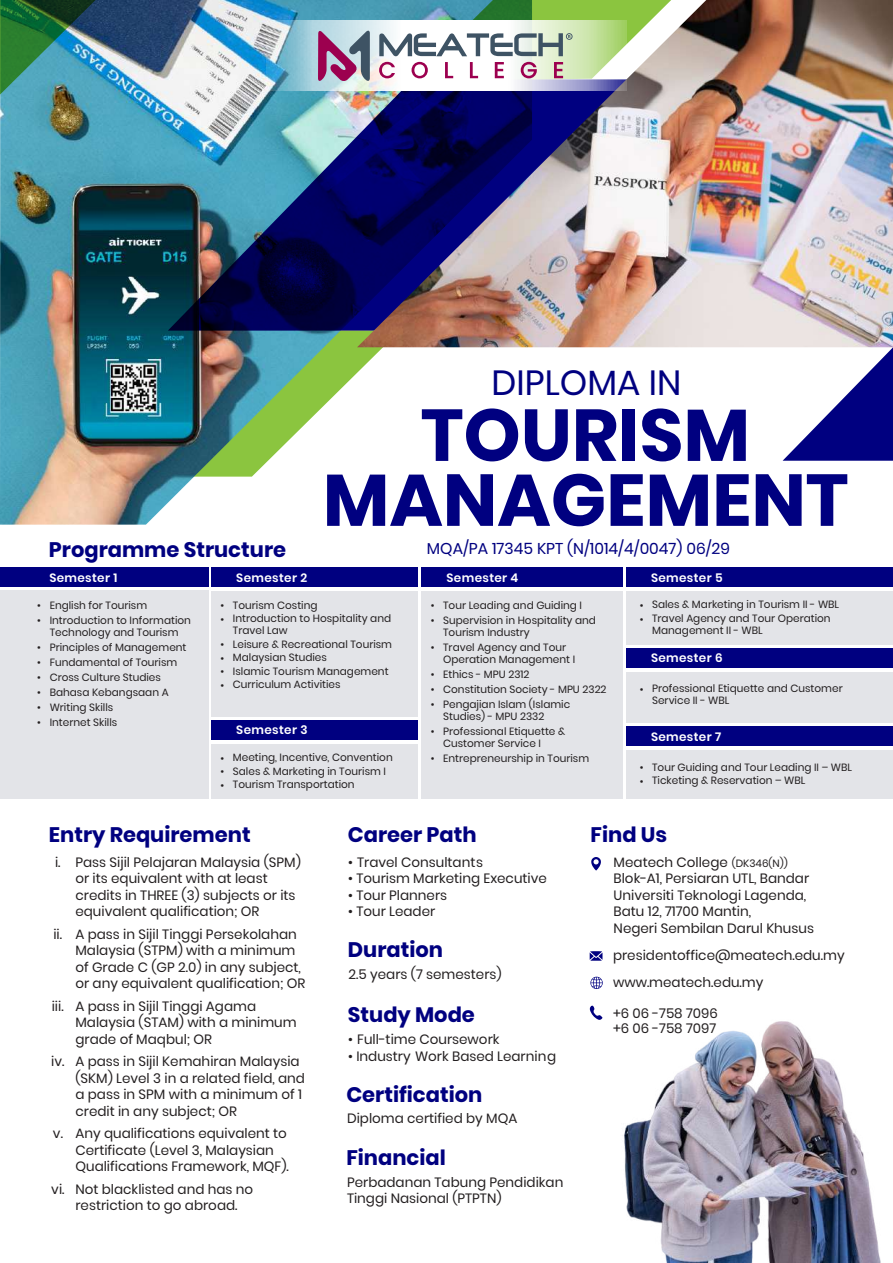
<style>
.page{position:relative;width:893px;height:1263px;background:#fff}
.page>*{position:absolute;margin:0;border:0;box-sizing:border-box;transform-origin:0 0}
.t1{font:700 73.05px/64.9px "Poppins";color:#000080;text-align:center}
.t2{font:34.95px "Poppins";color:#000080}
.t3{font:700 21px "Poppins";color:#000080}
.t4{font:15.6px "Poppins";color:#000080}
.t5{font:13.5px/16.5px "Poppins";color:#231f20}
.t6{font:600 12px "Poppins";letter-spacing:.03em;color:#fff}
.t7{font:10.5px/15px "Poppins";color:#231f20}
.s1{font-size:10.5px}
</style>
<div class="page">
<div style="left:0;top:591px;width:208px;height:208px;background:#e3e4e8"></div>
<div style="left:211px;top:591px;width:206px;height:125px;background:#e3e4e8"></div>
<div style="left:0;top:567px;width:208px;height:20px;background:#000080"></div>
<div style="left:211px;top:567px;width:206px;height:20px;background:#000080"></div>
<div style="left:211px;top:744px;width:206px;height:54px;background:#e3e4e8"></div>
<div style="left:211px;top:720px;width:206px;height:20px;background:#000080"></div>
<div style="left:421px;top:591px;width:202px;height:207px;background:#e3e4e8"></div>
<div style="left:421px;top:567px;width:202px;height:20px;background:#000080"></div>
<div style="left:626px;top:591px;width:266px;height:53px;background:#e3e4e8"></div>
<div style="left:626px;top:567px;width:266px;height:20px;background:#000080"></div>
<div style="left:626px;top:672px;width:266px;height:50px;background:#e3e4e8"></div>
<div style="left:626px;top:648px;width:266px;height:20px;background:#000080"></div>
<div style="left:626px;top:750px;width:266px;height:48px;background:#e3e4e8"></div>
<div style="left:626px;top:727px;width:266px;height:19px;background:#000080"></div>
<img style="left:0;top:0;width:532px;height:525px">
<img style="left:0;top:0;width:292px;height:95px">
<img style="left:168px;top:79px;width:189px;height:252px">
<img style="left:357px;top:0;width:536px;height:347px">
<img style="left:783px;top:209px;width:110px;height:252px">
<svg style="left:267px;top:21px;width:359px;height:70px"></svg>
<svg style="left:379px;top:0;width:434px;height:81px"></svg>
<svg style="left:318px;top:30px;width:52px;height:52px;background:#9e7899"></svg>
<svg style="left:591px;top:857px;width:10px;height:14px"></svg>
<svg style="left:590px;top:951px;width:12px;height:10px"></svg>
<img style="left:589px;top:976px;width:292px;height:287px">
<p class="t7" style="left:37px;top:598px;width:5px">• •</p>
<p class="t7" style="left:37px;top:640px;width:5px;text-align:justify">• • • • • •</p>
<h3 class="t3" style="left:49px;top:537px;width:239px">Programme Structure</h3>
<p class="t6" style="left:49px;top:570px;width:70px">Semester 1</p>
<p class="t6" style="left:236px;top:570px;width:72px">Semester 2</p>
<h2 class="t2" style="left:491px;top:362px;width:191px">DIPLOMA IN</h2>
<h1 class="t1" style="left:323px;top:403px;width:527px">TOURISM<br>MANAGEMENT</h1>
<p class="t4" style="left:427px;top:539px;width:305px">MQA/PA 17345 KPT (N/1014/4/0047) 06/29</p>
<p class="t6" style="left:446px;top:570px;width:73px">Semester 4</p>
<p class="t6" style="left:651px;top:570px;width:73px">Semester 5</p>
<p class="t7" style="left:50px;top:597px;width:143px">English for Tourism<br>Introduction to Information</p>
<p class="t7" style="left:50px;top:624px;width:138px">Technology and Tourism<br>Principles of Management<br>Fundamental of Tourism<br>Cross Culture Studies<br>Bahasa Kebangsaan A<br>Writing Skills<br>Internet Skills</p>
<p class="t7" style="left:220px;top:599px;width:5px;line-height:13.5px">• •</p>
<p class="t7" style="left:220px;top:638px;width:5px;line-height:13.5px;text-align:justify">• • • •</p>
<p class="t7" style="left:233px;top:598px;width:160px;line-height:13.5px">Tourism Costing<br>Introduction to Hospitality and</p>
<p class="t7" style="left:233px;top:624px;width:161px;line-height:13.5px">Travel Law<br>Leisure &amp; Recreational Tourism<br>Malaysian Studies<br>Islamic Tourism Management<br>Curriculum Activities</p>
<p class="t6" style="left:236px;top:723px;width:73px">Semester 3</p>
<p class="t7" style="left:220px;top:751px;width:5px;line-height:13.5px;text-align:justify">• • •</p>
<p class="t7" style="left:233px;top:751px;width:161px;line-height:13.5px">Meeting, Incentive, Convention<br>Sales &amp; Marketing in Tourism I<br>Tourism Transportation</p>
<p class="t7" style="left:431px;top:598px;width:5px">• •</p>
<p class="t7" style="left:431px;top:640px;width:5px">•</p>
<p class="t7" style="left:431px;top:667px;width:5px;text-align:justify">• • •</p>
<p class="t7" style="left:431px;top:724px;width:5px">•</p>
<p class="t7" style="left:431px;top:751px;width:5px">•</p>
<p class="t7" style="left:443px;top:597px;width:154px">Tour Leading and Guiding I<br>Supervision in Hospitality and</p>
<p class="t7" style="left:443px;top:624px;width:125px">Tourism Industry<br>Travel Agency and Tour</p>
<p class="t7" style="left:443px;top:651px;width:165px">Operation Management I<br>Ethics - MPU 2312<br>Constitution Society - MPU 2322<br>Pengajian Islam (Islamic</p>
<p class="t7" style="left:443px;top:708px;width:124px">Studies) - MPU 2332<br>Professional Etiquette &amp;</p>
<p class="t7" style="left:443px;top:735px;width:148px">Customer Service I<br>Entrepreneurship in Tourism</p>
<p class="t7" style="left:640px;top:599px;width:5px;line-height:13.5px">• •</p>
<p class="t7" style="left:652px;top:598px;width:189px;line-height:13.5px">Sales &amp; Marketing in Tourism II - WBL<br>Travel Agency and Tour Operation</p>
<p class="t7" style="left:652px;top:623px;width:112px">Management II - WBL</p>
<p class="t6" style="left:651px;top:651px;width:73px">Semester 6</p>
<p class="t7" style="left:652px;top:683px;width:192px;line-height:12px;text-indent:-12px">• Professional Etiquette and Customer<br>Service II - WBL</p>
<p class="t6" style="left:651px;top:730px;width:72px">Semester 7</p>
<p class="t7" style="left:640px;top:761px;width:5px;line-height:13.5px">• •</p>
<p class="t7" style="left:652px;top:760px;width:201px;line-height:13.5px">Tour Guiding and Tour Leading II – WBL<br>Ticketing &amp; Reservation – WBL</p>
<h3 class="t3" style="left:49px;top:822px;width:203px">Entry Requirement</h3>
<p class="t5" style="left:75px;top:854px;width:227px">Pass Sijil Pelajaran Malaysia (SPM) or its equivalent with at least credits in THREE (3) subjects or its equivalent qualification; OR</p>
<p class="t5" style="left:75px;top:926px;width:231px">A pass in Sijil Tinggi Persekolahan Malaysia (STPM) with a minimum of Grade C (GP 2.0) in any subject, or any equivalent qualification; OR</p>
<p class="t5" style="left:75px;top:998px;width:223px">A pass in Sijil Tinggi Agama<br>Malaysia (STAM) with a minimum grade of Maqbul; OR</p>
<p class="t5" style="left:75px;top:1053px;width:231px">A pass in Sijil Kemahiran Malaysia (SKM) Level 3 in a related field, and a pass in SPM with a minimum of 1 credit in any subject; OR</p>
<p class="t5" style="left:75px;top:1125px;width:215px">Any qualifications equivalent to<br>Certificate (Level 3, Malaysian<br>Qualifications Framework, MQF).</p>
<p class="t5" style="left:75px;top:1181px;width:179px">Not blacklisted and has no restriction to go abroad.</p>
<p class="t5" style="left:55px;top:854px;width:7px">i.</p>
<p class="t5" style="left:53px;top:926px;width:10px">ii.</p>
<p class="t5" style="left:52px;top:998px;width:13px">iii.</p>
<p class="t5" style="left:51px;top:1053px;width:15px">iv.</p>
<p class="t5" style="left:53px;top:1125px;width:12px">v.</p>
<p class="t5" style="left:51px;top:1181px;width:15px">vi.</p>
<h3 class="t3" style="left:348px;top:822px;width:130px">Career Path</h3>
<p class="t5" style="left:348px;top:854px;width:136px">• Travel Consultants</p>
<p class="t5" style="left:348px;top:870px;width:200px">• Tourism Marketing Executive</p>
<p class="t5" style="left:348px;top:887px;width:100px">• Tour Planners</p>
<p class="t5" style="left:348px;top:903px;width:89px">• Tour Leader</p>
<h3 class="t3" style="left:348px;top:937px;width:97px">Duration</h3>
<p class="t5" style="left:349px;top:966px;width:155px">2.5 years (7 semesters)</p>
<h3 class="t3" style="left:348px;top:1003px;width:129px">Study Mode</h3>
<p class="t5" style="left:348px;top:1031px;width:153px">• Full-time Coursework</p>
<p class="t5" style="left:348px;top:1048px;width:209px">• Industry Work Based Learning</p>
<h3 class="t3" style="left:346px;top:1082px;width:138px">Certification</h3>
<p class="t5" style="left:347px;top:1110px;width:172px">Diploma certified by MQA</p>
<h3 class="t3" style="left:346px;top:1146px;width:101px">Financial</h3>
<p class="t5" style="left:347px;top:1174px;width:218px">Perbadanan Tabung Pendidikan<br>Tinggi Nasional (PTPTN)</p>
<h3 class="t3" style="left:590px;top:822px;width:78px">Find Us</h3>
<p class="t5" style="left:614px;top:854px;width:202px">Meatech College <span class="s1">(DK346(N))<br></span>Blok-A1, Persiaran UTL, Bandar<br>Universiti Teknologi Lagenda,<br>Batu 12, 71700 Mantin,<br>Negeri Sembilan Darul Khusus</p>
<p class="t5" style="left:613px;top:942px;width:233px;line-height:26.8px">presidentoffice@meatech.edu.my www.meatech.edu.my</p>
<p class="t5" style="left:613px;top:1006px;width:106px;line-height:15px">+6 06 -758 7096 +6 06 -758 7097</p>
</div>
